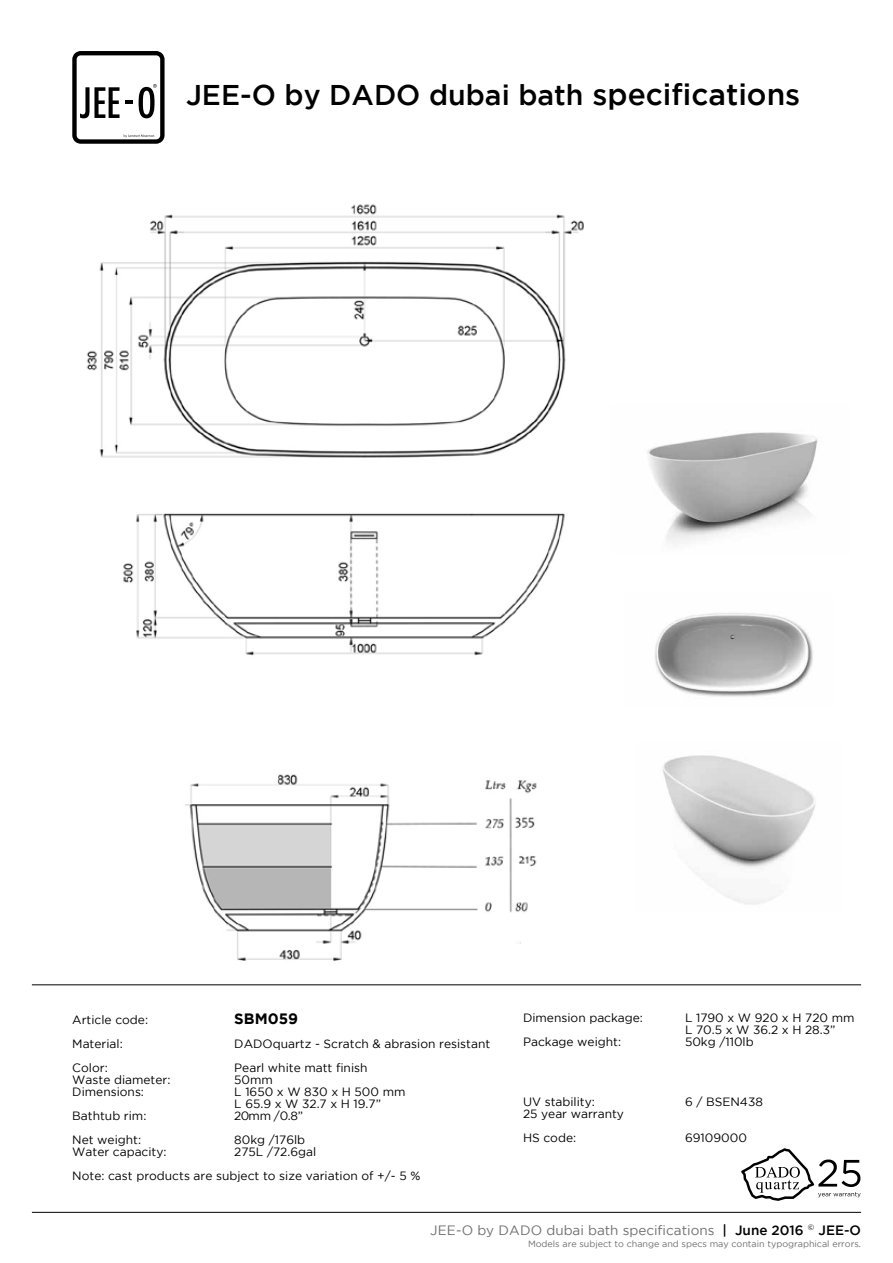
<style>
.page{position:relative;width:893px;height:1263px;background:#fff}
.page>*{position:absolute;margin:0;border:0;box-sizing:border-box;transform-origin:0 0}
.t1{font:500 28.5px "Gotham";color:#000}
.t2{font:700 15px "Gotham";color:#000}
.t3{font:13.5px "Gotham";color:#706f6f}
.t4{font:12px/12px "Gotham";color:#000}
.t5{font:9px "Gotham";color:#706f6f}
.s1{font-size:30px}
.s2{font-weight:500;color:#000}
</style>
<div class="page">
<hr style="left:32px;top:1212px;width:829px;height:1px;background:#000">
<img style="left:86px;top:204px;width:498px;height:757px">
<img style="left:647px;top:432px;width:171px;height:112px">
<img style="left:655px;top:613px;width:158px;height:84px">
<img style="left:662px;top:755px;width:154px;height:150px">
<svg style="left:72px;top:51px;width:93px;height:93px"></svg>
<hr style="left:32px;top:984px;width:829px;height:1px;background:#000">
<svg style="left:741px;top:1148px;width:120px;height:53px"></svg>
<h1 class="t1" style="left:186px;top:79px;width:616px">JEE-O by DADO dubai bath <span class="s1">specifications</span></h1>
<p class="t4" style="left:72px;top:1014px;width:77px">Article code:</p>
<p class="t2" style="left:234px;top:1010px;width:65px">SBM059</p>
<p class="t4" style="left:72px;top:1038px;width:52px">Material:</p>
<p class="t4" style="left:234px;top:1038px;width:257px">DADOquartz - Scratch &amp; abrasion resistant</p>
<p class="t4" style="left:72px;top:1062px;width:37px">Color:</p>
<p class="t4" style="left:234px;top:1062px;width:135px">Pearl white matt finish</p>
<p class="t4" style="left:72px;top:1074px;width:100px">Waste diameter:</p>
<p class="t4" style="left:234px;top:1074px;width:40px">50mm</p>
<p class="t4" style="left:72px;top:1086px;width:73px">Dimensions:</p>
<p class="t4" style="left:234px;top:1086px;width:173px">L 1650 x W 830 x H 500 mm<br>L 65.9 x W 32.7 x H 19.7”</p>
<p class="t4" style="left:72px;top:1110px;width:76px">Bathtub rim:</p>
<p class="t4" style="left:234px;top:1110px;width:70px">20mm /0.8”</p>
<p class="t4" style="left:72px;top:1134px;width:70px">Net weight:</p>
<p class="t4" style="left:234px;top:1134px;width:72px">80kg /176lb</p>
<p class="t4" style="left:72px;top:1146px;width:96px">Water capacity:</p>
<p class="t4" style="left:72px;top:1140px;width:350px;line-height:24px;text-indent:162px">275L /72.6gal<br>Note: cast products are subject to size variation of +/- 5 %</p>
<p class="t4" style="left:523px;top:1012px;width:121px">Dimension package:</p>
<p class="t4" style="left:685px;top:1012px;width:171px">L 1790 x W 920 x H 720 mm<br>L 70.5 x W 36.2 x H 28.3”</p>
<p class="t4" style="left:523px;top:1036px;width:100px">Package weight:</p>
<p class="t4" style="left:685px;top:1036px;width:70px">50kg /110lb</p>
<p class="t4" style="left:523px;top:1096px;width:73px">UV stability:</p>
<p class="t4" style="left:685px;top:1096px;width:79px">6 / BSEN438</p>
<p class="t4" style="left:523px;top:1102px;width:103px;line-height:24px">25 year warranty<br>HS code:</p>
<p class="t4" style="left:685px;top:1132px;width:63px">69109000</p>
<p class="t3" style="left:430px;top:1222px;width:432px">JEE-O by DADO dubai bath specifications <span class="s2">| June 2016</span> <sup>©</sup> <span class="s2">JEE-O</span></p>
<p class="t5" style="left:528px;top:1238px;width:335px">Models are subject to change and specs may contain typographical errors.</p>
</div>
